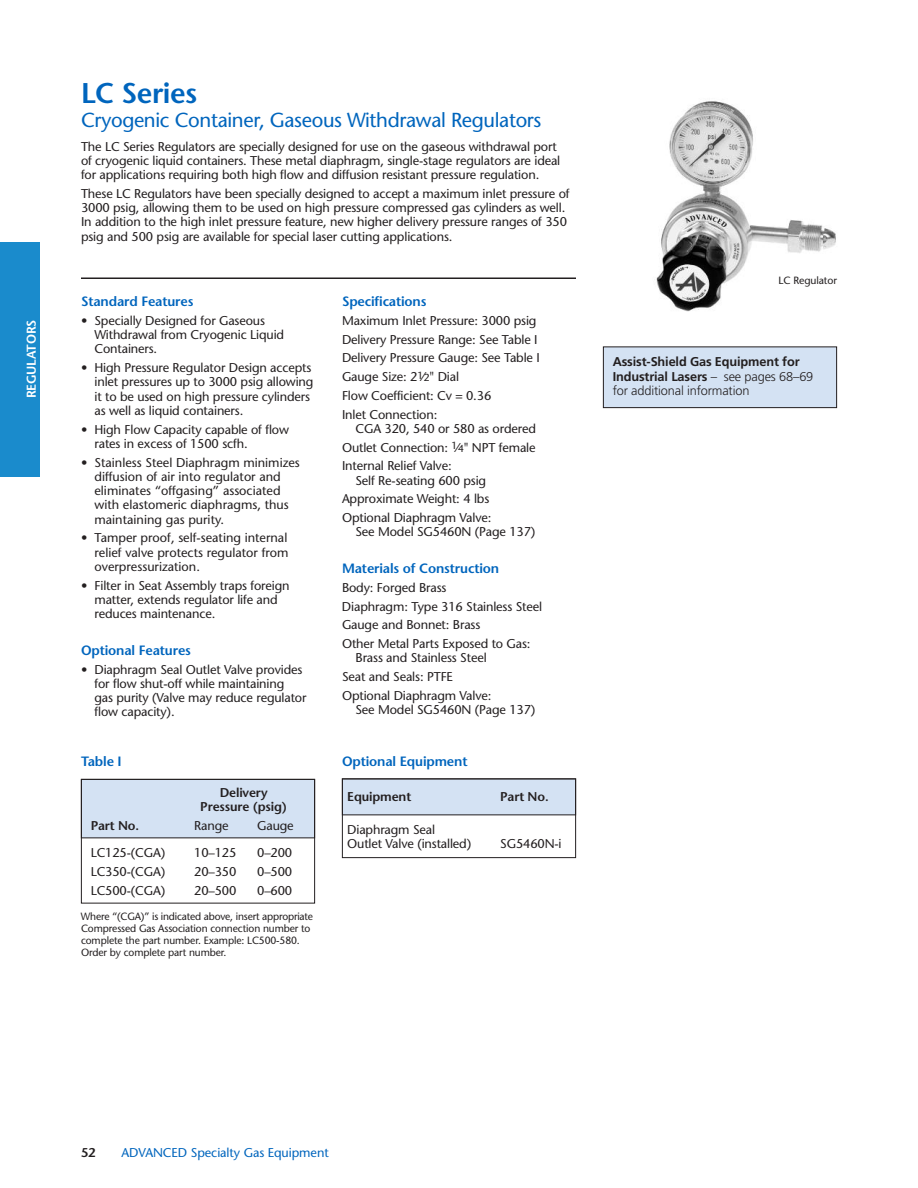
<style>
.page{position:relative;width:918px;height:1188px;background:#fff}
.page>*{position:absolute;margin:0;border:0;box-sizing:border-box;transform-origin:0 0}
.t1{font:600 28.5px "Stone Sans";letter-spacing:-.015em;color:#0065bd}
.t2{font:20.25px "Stone Sans";letter-spacing:-.015em;color:#0065bd}
.t3{font:600 13.5px "Stone Sans";letter-spacing:-.01em;color:#0065bd}
.t4{font:12.75px/14.2px "Stone Sans";letter-spacing:-.01em;color:#231f20}
.t5{font:700 12.75px/14.2px "Frutiger";letter-spacing:-.01em;color:#231f20}
.t6{font:600 12.75px/14.2px "Stone Sans";letter-spacing:-.01em;color:#231f20;text-align:center}
.t7{font:12.75px "Stone Sans";letter-spacing:-.005em;color:#0065bd}
.t8{font:600 12.75px "Stone Sans";letter-spacing:-.015em;color:#fff}
.t9{font:10.5px/12px "Stone Sans";letter-spacing:-.01em;color:#231f20}
.s1{font-size:10.2px}
.s2{font-weight:300}
</style>
<div class="page">
<div style="left:0;top:242px;width:40px;height:235px;background:#1a8bcc"></div>
<div style="left:81px;top:779px;width:234px;height:59px;background:#d4e2f3"></div>
<div style="left:81px;top:779px;width:234px;height:124px;border:1px solid #231f20"></div>
<div style="left:342px;top:779px;width:234px;height:36px;background:#d4e2f3"></div>
<div style="left:342px;top:778px;width:234px;height:80px;border:1px solid #231f20"></div>
<img style="left:656px;top:101px;width:180px;height:211px">
<hr style="left:81px;top:278px;width:495px;height:1px;background:#231f20">
<div style="left:603px;top:347px;width:234px;height:61px;background:#d4e2f3"></div>
<div style="left:603px;top:346px;width:234px;height:62px;border:1px solid #231f20"></div>
<p class="t8" style="left:27px;top:398px;width:80px;rotate:-90deg">REGULATORS</p>
<h1 class="t1" style="left:81px;top:82px;width:118px">LC Series</h1>
<h2 class="t2" style="left:81px;top:113px;width:462px">Cryogenic Container, Gaseous Withdrawal Regulators</h2>
<p class="t4" style="left:81px;top:140px;width:481px">The LC Series Regulators are specially designed for use on the gaseous withdrawal port of cryogenic liquid containers. These metal diaphragm, single-stage regulators are ideal for applications requiring both high flow and diffusion resistant pressure regulation.</p>
<p class="t4" style="left:81px;top:188px;width:490px">These LC Regulators have been specially designed to accept a maximum inlet pressure of 3000 psig, allowing them to be used on high pressure compressed gas cylinders as well.<br>In addition to the high inlet pressure feature, new higher delivery pressure ranges of 350 psig and 500 psig are available for special laser cutting applications.</p>
<p class="t3" style="left:81px;top:296px;width:114px">Standard Features</p>
<p class="t4" style="left:94px;top:315px;width:191px;text-indent:-13px">• Specially Designed for Gaseous<br>Withdrawal from Cryogenic Liquid<br>Containers.</p>
<p class="t4" style="left:95px;top:362px;width:220px;text-indent:-14px">• High Pressure Regulator Design accepts inlet pressures up to 3000 psig allowing it to be used on high pressure cylinders as well as liquid containers.</p>
<p class="t4" style="left:95px;top:423px;width:196px;text-indent:-14px">• High Flow Capacity capable of flow rates in excess of 1500 scfh.</p>
<p class="t4" style="left:95px;top:456px;width:207px;text-indent:-14px">• Stainless Steel Diaphragm minimizes diffusion of air into regulator and eliminates “offgasing” associated with elastomeric diaphragms, thus maintaining gas purity.</p>
<p class="t4" style="left:95px;top:532px;width:196px;text-align:justify;text-indent:-14px">• Tamper proof, self-seating internal relief valve protects regulator from overpressurization.</p>
<p class="t4" style="left:95px;top:579px;width:197px;text-indent:-13px">• Filter in Seat Assembly traps foreign matter, extends regulator life and reduces maintenance.</p>
<p class="t3" style="left:81px;top:645px;width:112px">Optional Features</p>
<p class="t4" style="left:94px;top:663px;width:214px;text-indent:-14px">• Diaphragm Seal Outlet Valve provides for flow shut-off while maintaining<br>gas purity (Valve may reduce regulator flow capacity).</p>
<p class="t3" style="left:342px;top:296px;width:86px">Specifications</p>
<p class="t4" style="left:342px;top:312px;width:199px;line-height:18.8px">Maximum Inlet Pressure: 3000 psig<br>Delivery Pressure Range: See Table I<br>Delivery Pressure Gauge: See Table I<br>Gauge Size: 2<sup>1</sup>⁄<span class="s1">2</span>" Dial<br>Flow Coefficient: Cv = 0.36<br>Inlet Connection:</p>
<p class="t4" style="left:342px;top:420px;width:196px;line-height:18.8px;text-align:justify;text-indent:14px">CGA 320, 540 or 580 as ordered Outlet Connection: <sup>1</sup>⁄<span class="s1">4</span>" NPT female Internal Relief Valve:</p>
<p class="t4" style="left:342px;top:472px;width:151px;line-height:18.8px;text-indent:13px">Self Re-seating 600 psig<br>Approximate Weight: 4 lbs<br>Optional Diaphragm Valve:</p>
<p class="t4" style="left:356px;top:526px;width:181px">See Model SG5460N (Page 137)</p>
<p class="t3" style="left:342px;top:563px;width:159px">Materials of Construction</p>
<p class="t4" style="left:342px;top:579px;width:202px;line-height:18.8px">Body: Forged Brass<br>Diaphragm: Type 316 Stainless Steel<br>Gauge and Bonnet: Brass<br>Other Metal Parts Exposed to Gas:</p>
<p class="t4" style="left:342px;top:650px;width:151px;line-height:18.8px;text-indent:13px">Brass and Stainless Steel<br>Seat and Seals: PTFE<br>Optional Diaphragm Valve:</p>
<p class="t4" style="left:356px;top:704px;width:181px">See Model SG5460N (Page 137)</p>
<p class="t3" style="left:81px;top:756px;width:42px">Table I</p>
<p class="t3" style="left:342px;top:756px;width:127px">Optional Equipment</p>
<p class="t6" style="left:347px;top:790px;width:66px">Equipment</p>
<p class="t6" style="left:500px;top:790px;width:50px">Part No.</p>
<p class="t4" style="left:347px;top:823px;width:125px">Diaphragm Seal<br>Outlet Valve (installed)</p>
<p class="t6" style="left:200px;top:786px;width:88px">Delivery<br>Pressure (psig)</p>
<p class="t6" style="left:91px;top:819px;width:50px">Part No.</p>
<p class="t4" style="left:194px;top:819px;width:36px">Range</p>
<p class="t4" style="left:257px;top:819px;width:38px">Gauge</p>
<p class="t4" style="left:91px;top:847px;width:76px">LC125-(CGA)</p>
<p class="t4" style="left:194px;top:847px;width:44px">10–125</p>
<p class="t4" style="left:257px;top:847px;width:37px">0–200</p>
<p class="t4" style="left:91px;top:866px;width:76px">LC350-(CGA)</p>
<p class="t4" style="left:194px;top:866px;width:44px">20–350</p>
<p class="t4" style="left:257px;top:866px;width:37px">0–500</p>
<p class="t4" style="left:91px;top:885px;width:76px">LC500-(CGA)</p>
<p class="t4" style="left:194px;top:885px;width:44px">20–500</p>
<p class="t4" style="left:257px;top:885px;width:37px">0–600</p>
<p class="t4" style="left:500px;top:838px;width:63px">SG5460N-i</p>
<p class="t9" style="left:81px;top:911px;width:234px">Where “(CGA)” is indicated above, insert appropriate Compressed Gas Association connection number to complete the part number. Example: LC500-580.<br>Order by complete part number.</p>
<p class="t9" style="left:779px;top:276px;width:60px">LC Regulator</p>
<p class="t5" style="left:613px;top:356px;width:202px">Assist-Shield Gas Equipment for<br>Industrial Lasers <span class="s2">– see pages 68–69 for additional information</span></p>
<p class="t6" style="left:81px;top:1147px;width:16px">52</p>
<p class="t7" style="left:122px;top:1147px;width:209px">ADVANCED Specialty Gas Equipment</p>
</div>
